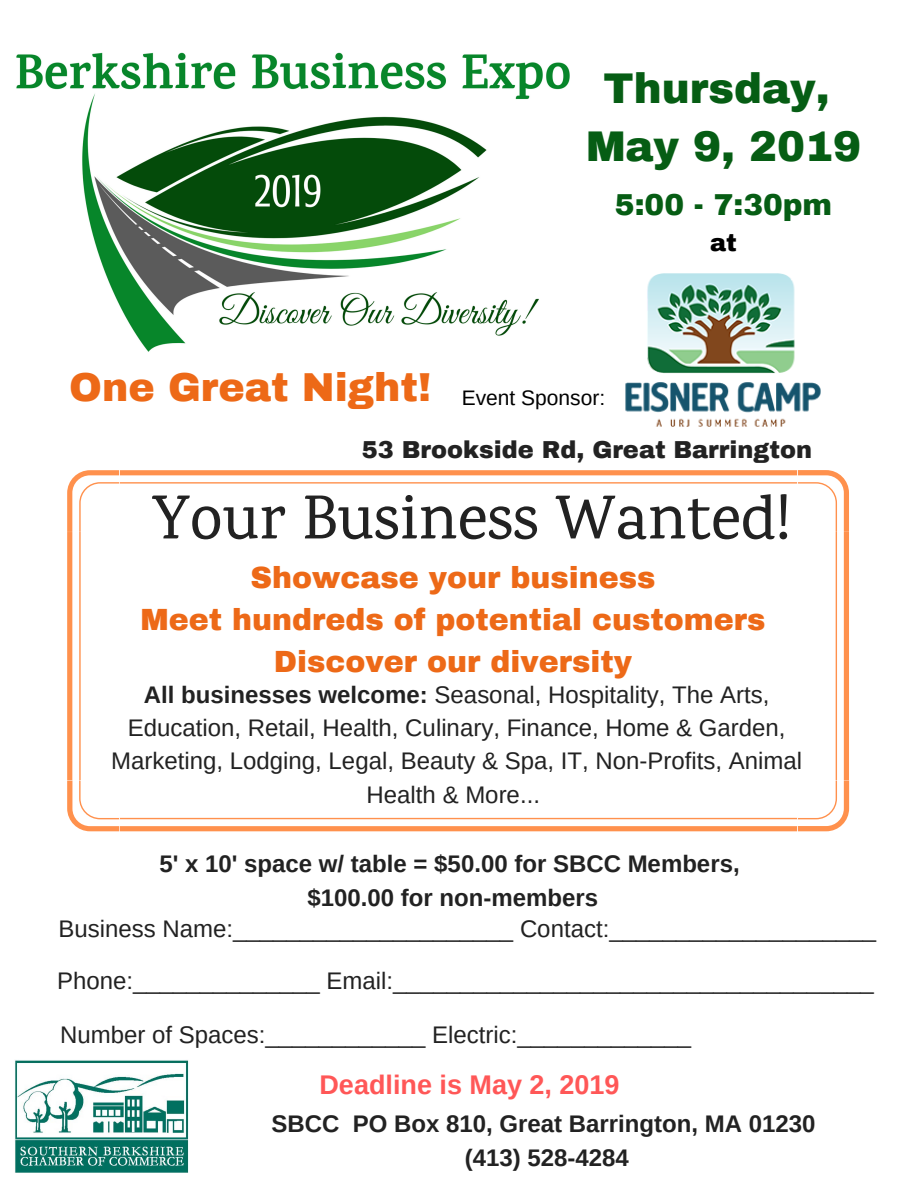
<style>
.page{position:relative;width:918px;height:1188px;background:#fff}
.page>*{position:absolute;margin:0;border:0;box-sizing:border-box;transform-origin:0 0}
.t1{font:500 63px "Karma";color:#222}
.t2{font:900 42px/58.1px "Archivo";color:#065d14;text-align:center}
.t3{font:900 39.45px "Archivo";color:#ed6917}
.t4{font:900 30px/41.8px "Archivo";color:#ed6917;text-align:center}
.t5{font:900 29.7px "Archivo";color:#065d14}
.t6{font:700 27px "Arimo";color:#ff5757}
.t7{font:24px/33.3px "Arimo";color:#222;text-align:center}
.t8{font:700 24px/33.3px "Arimo";color:#222;text-align:center}
.t9{font:900 24px "Archivo";color:#222}
.t10{font:900 24px "Archivo";color:#000}
.s1{font-weight:700}
</style>
<div class="page">
<img style="left:16px;top:52px;width:554px;height:300px">
<svg style="left:67px;top:470px;width:782px;height:361px"></svg>
<img style="left:15px;top:1060px;width:174px;height:112px">
<img style="left:625px;top:273px;width:196px;height:154px">
<h2 class="t2" style="left:586px;top:60px;width:277px">Thursday,<br>May 9, 2019</h2>
<p class="t5" style="left:615px;top:189px;width:219px">5:00 - 7:30pm</p>
<h3 class="t3" style="left:69px;top:366px;width:537px">One Great Night! <sub>Event</sub> <sub>Sponsor:</sub></h3>
<p class="t10" style="left:710px;top:230px;width:28px">at</p>
<p class="t9" style="left:362px;top:437px;width:452px">53 Brookside Rd, Great Barrington</p>
<h1 class="t1" style="left:152px;top:480px;width:641px">Your Business Wanted!</h1>
<p class="t4" style="left:140px;top:558px;width:626px">Showcase your business<br>Meet hundreds of potential customers<br>Discover our diversity</p>
<p class="t7" style="left:111px;top:678px;width:692px"><span class="s1">All businesses welcome:</span> Seasonal, Hospitality, The Arts, Education, Retail, Health, Culinary, Finance, Home &amp; Garden, Marketing, Lodging, Legal, Beauty &amp; Spa, IT, Non-Profits, Animal Health &amp; More...</p>
<p class="t8" style="left:159px;top:847px;width:582px">5' x 10' space w/ table = $50.00 for SBCC Members, $100.00 for non-members</p>
<p class="t7" style="left:57px;top:903px;width:821px;line-height:52.1px;text-align:left">Business Name:_____________________ Contact:____________________<br>Phone:______________ Email:____________________________________</p>
<p class="t7" style="left:60px;top:1018px;width:632px">Number of Spaces:____________ Electric:_____________</p>
<p class="t6" style="left:319px;top:1069px;width:302px">Deadline is May 2, 2019</p>
<p class="t8" style="left:271px;top:1107px;width:546px">SBCC PO Box 810, Great Barrington, MA 01230 (413) 528-4284</p>
</div>
